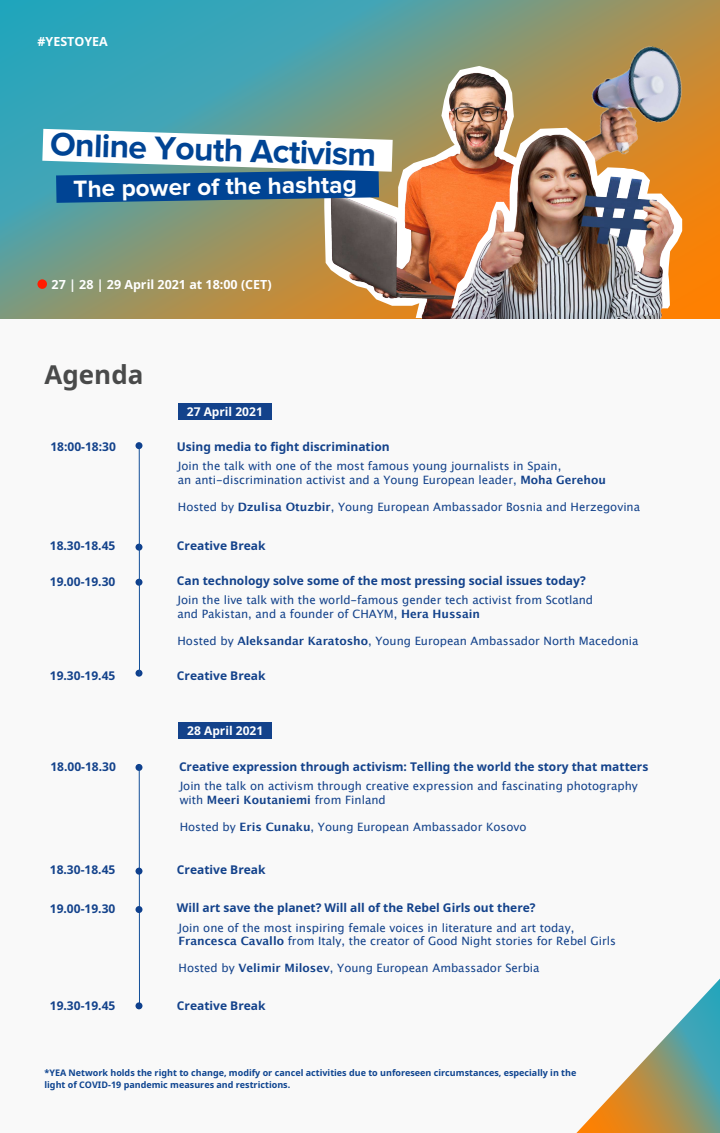
<style>
.page{position:relative;width:720px;height:1133px;background:#fff}
.page>*{position:absolute;margin:0;border:0;box-sizing:border-box;transform-origin:0 0}
.t1{font:700 33.7px "Proxima Nova";color:#004494}
.t2{font:700 26px "Noto Sans";color:#494a4a}
.t3{font:700 24.3px "Proxima Nova";color:#fff}
.t4{font:700 12.5px "Noto Sans";color:#fff}
.t5{font:700 12px "Noto Sans";color:#13428b}
.t6{font:700 12px "Noto Sans";color:#fff}
.t7{font:11.5px/13.5px "Lucida Grande";color:#13428b}
.t8{font:700 9px/12.5px "Noto Sans";color:#0e4490}
.s1{font-weight:700}
</style>
<div class="page">
<svg style="left:0;top:0;width:720px;height:319px;background:#6f9b87"></svg>
<div style="left:0;top:320px;width:720px;height:813px;background:#f9f9f9"></div>
<div style="left:136px;top:544px;width:6px;height:7px;background:#0f408d;border-radius:4px"></div>
<div style="left:136px;top:442px;width:6px;height:7px;background:#0f408d;border-radius:4px"></div>
<div style="left:136px;top:670px;width:6px;height:7px;background:#0f408d;border-radius:4px"></div>
<div style="left:136px;top:764px;width:6px;height:7px;background:#0f408d;border-radius:3px"></div>
<div style="left:136px;top:579px;width:6px;height:7px;background:#0f408d;border-radius:4px"></div>
<svg style="left:138px;top:446px;width:3px;height:229px"></svg>
<img style="left:534px;top:24px;width:163px;height:173px">
<svg style="left:324px;top:66px;width:268px;height:252px"></svg>
<img style="left:331px;top:70px;width:258px;height:248px">
<svg style="left:677px;top:128px;width:5px;height:180px"></svg>
<img style="left:446px;top:124px;width:231px;height:195px">
<svg style="left:42px;top:129px;width:351px;height:74px"></svg>
<div style="left:37px;top:279px;width:10px;height:10px;background:#ff1c00;border-radius:50%"></div>
<div style="left:178px;top:403px;width:94px;height:17px;background:#13428b"></div>
<div style="left:178px;top:722px;width:94px;height:17px;background:#13428b"></div>
<svg style="left:138px;top:764px;width:3px;height:238px"></svg>
<div style="left:136px;top:868px;width:6px;height:7px;background:#0f408d;border-radius:4px"></div>
<div style="left:136px;top:906px;width:6px;height:7px;background:#0f408d;border-radius:3px"></div>
<div style="left:136px;top:1002px;width:6px;height:7px;background:#0f408d;border-radius:3px"></div>
<svg style="left:576px;top:979px;width:144px;height:154px"></svg>
<p class="t4" style="left:37px;top:33px;width:72px">#YESTOYEA</p>
<h1 class="t1" style="left:51px;top:124px;width:328px;rotate:2deg">Online Youth Activism</h1>
<h3 class="t3" style="left:73px;top:175px;width:285px;rotate:-1deg">The power of the hashtag</h3>
<p class="t4" style="left:52px;top:275px;width:222px">27 | 28 | 29 April 2021 at 18:00 (CET)</p>
<h2 class="t2" style="left:44px;top:357px;width:101px">Agenda</h2>
<p class="t5" style="left:50px;top:438px;width:67px">18:00-18:30</p>
<p class="t6" style="left:187px;top:403px;width:78px">27 April 2021</p>
<p class="t5" style="left:177px;top:438px;width:214px">Using media to fight discrimination</p>
<p class="t7" style="left:178px;top:459px;width:430px">Join the talk with one of the most famous young journalists in Spain,<br>an anti-discrimination activist and a Young European leader, <span class="s1">Moha Gerehou</span></p>
<p class="t7" style="left:178px;top:500px;width:464px">Hosted by <span class="s1">Dzulisa Otuzbir</span>, Young European Ambassador Bosnia and Herzegovina</p>
<p class="t5" style="left:50px;top:537px;width:67px">18.30-18.45</p>
<p class="t5" style="left:177px;top:537px;width:90px">Creative Break</p>
<p class="t5" style="left:50px;top:573px;width:67px">19.00-19.30</p>
<p class="t7" style="left:178px;top:593px;width:417px">Join the live talk with the world-famous gender tech activist from Scotland and Pakistan, and a founder of CHAYM, <span class="s1">Hera Hussain</span></p>
<p class="t7" style="left:178px;top:634px;width:463px">Hosted by <span class="s1">Aleksandar Karatosho</span>, Young European Ambassador North Macedonia</p>
<p class="t5" style="left:177px;top:572px;width:410px">Can technology solve some of the most pressing social issues today?</p>
<p class="t5" style="left:50px;top:667px;width:67px">19.30-19.45</p>
<p class="t5" style="left:50px;top:759px;width:67px">18.00-18.30</p>
<p class="t5" style="left:177px;top:667px;width:90px">Creative Break</p>
<p class="t6" style="left:187px;top:722px;width:78px">28 April 2021</p>
<p class="t5" style="left:179px;top:759px;width:471px">Creative expression through activism: Telling the world the story that matters</p>
<p class="t7" style="left:180px;top:779px;width:460px">Join the talk on activism through creative expression and fascinating photography with <span class="s1">Meeri Koutaniemi</span> from Finland</p>
<p class="t7" style="left:180px;top:820px;width:348px">Hosted by <span class="s1">Eris Cunaku</span>, Young European Ambassador Kosovo</p>
<p class="t5" style="left:50px;top:861px;width:67px">18.30-18.45</p>
<p class="t5" style="left:177px;top:861px;width:90px">Creative Break</p>
<p class="t5" style="left:50px;top:900px;width:67px">19.00-19.30</p>
<p class="t5" style="left:177px;top:899px;width:360px">Will art save the planet? Will all of the Rebel Girls out there?</p>
<p class="t7" style="left:179px;top:921px;width:439px">Join one of the most inspiring female voices in literature and art today,<br><span class="s1">Francesca Cavallo</span> from Italy, the creator of Good Night stories for Rebel Girls</p>
<p class="t7" style="left:179px;top:961px;width:363px">Hosted by <span class="s1">Velimir Milosev</span>, Young European Ambassador Serbia</p>
<p class="t5" style="left:50px;top:997px;width:67px">19.30-19.45</p>
<p class="t5" style="left:177px;top:997px;width:90px">Creative Break</p>
<p class="t8" style="left:44px;top:1066px;width:533px">*YEA Network holds the right to change, modify or cancel activities due to unforeseen circumstances, especially in the light of COVID-19 pandemic measures and restrictions.</p>
</div>
